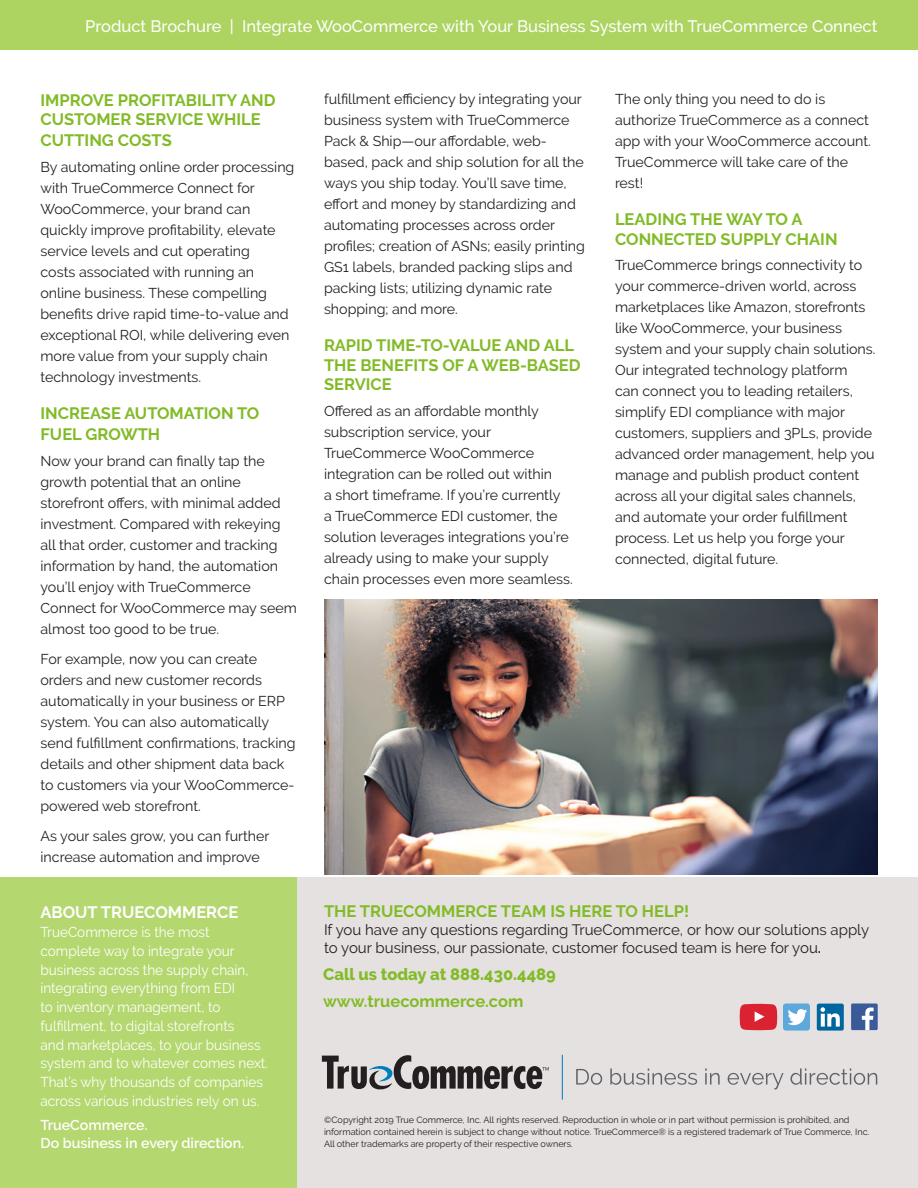
<style>
.page{position:relative;width:918px;height:1188px;background:#fff}
.page>*{position:absolute;margin:0;border:0;box-sizing:border-box;transform-origin:0 0}
.t1{font:700 16.5px/19.5px "Raleway";color:#82bb27}
.t2{font:500 16.5px "Raleway";color:#fff}
.t3{font:800 16.5px "Raleway";color:#82bb27}
.t4{font:700 16.5px "Raleway";color:#fff}
.t5{font:15px/18px "Raleway";color:#231f20}
.Body{font:14.25px/21px "Raleway";color:#231f20}
.t6{font:14.25px/18.8px "Raleway";color:#fff;scale:.95 1}
.t7{font:600 14.25px/18px "Raleway";color:#fff}
.t8{font:9px/12px "Raleway";color:#231f20}
.s1{font-weight:600}
</style>
<div class="page">
<div style="left:297px;top:878px;width:621px;height:310px;background:#e5e1e1"></div>
<div style="left:0;top:878px;width:297px;height:310px;background:#b4d76f"></div>
<div style="left:0;top:0;width:918px;height:50px;background:#add461"></div>
<svg style="left:740px;top:1004px;width:37px;height:26px"></svg>
<div style="left:817px;top:1004px;width:27px;height:27px;background:#0066a0;border-radius:2px"></div>
<svg style="left:820px;top:1007px;width:20px;height:20px"></svg>
<div style="left:851px;top:1004px;width:27px;height:26px;background:#3b5a9a"></div>
<svg style="left:862px;top:1008px;width:12px;height:22px"></svg>
<svg style="left:783px;top:1004px;width:27px;height:27px"></svg>
<img style="left:324px;top:600px;width:554px;height:274px">
<svg style="left:322px;top:1055px;width:227px;height:35px"></svg>
<svg style="left:576px;top:1069px;width:26px;height:16px"></svg>
<svg style="left:610px;top:1068px;width:87px;height:17px"></svg>
<svg style="left:705px;top:1068px;width:15px;height:17px"></svg>
<svg style="left:728px;top:1073px;width:56px;height:16px"></svg>
<svg style="left:790px;top:1068px;width:87px;height:17px"></svg>
<hr style="left:562px;top:1055px;width:1px;height:45px;background:#007dbb">
<p class="t2" style="left:85px;top:16px;width:794px">Product Brochure | Integrate WooCommerce with Your Business System with TrueCommerce Connect</p>
<h1 class="t1" style="left:40px;top:90px;width:237px">IMPROVE PROFITABILITY AND<br>CUSTOMER SERVICE WHILE</h1>
<h1 class="t1" style="left:40px;top:131px;width:133px">CUTTING COSTS</h1>
<p class="Body" style="left:40px;top:156px;width:255px">By automating online order processing with TrueCommerce Connect for WooCommerce, your brand can quickly improve profitability, elevate service levels and cut operating<br>costs associated with running an online business. These compelling benefits drive rapid time-to-value and exceptional ROI, while delivering even more value from your supply chain technology investments.</p>
<h1 class="t1" style="left:40px;top:403px;width:220px;line-height:21px">INCREASE AUTOMATION TO<br>FUEL GROWTH</h1>
<p class="Body" style="left:40px;top:450px;width:258px">Now your brand can finally tap the growth potential that an online storefront offers, with minimal added investment. Compared with rekeying all that order, customer and tracking information by hand, the automation you’ll enjoy with TrueCommerce Connect for WooCommerce may seem almost too good to be true.</p>
<p class="Body" style="left:40px;top:648px;width:257px">For example, now you can create orders and new customer records automatically in your business or ERP system. You can also automatically send fulfillment confirmations, tracking details and other shipment data back to customers via your WooCommerce&shy;powered web storefront.</p>
<p class="Body" style="left:40px;top:825px;width:231px">As your sales grow, you can further increase automation and improve</p>
<p class="t4" style="left:40px;top:903px;width:199px">ABOUT TRUECOMMERCE</p>
<p class="t6" style="left:40px;top:923px;width:241px">TrueCommerce is the most complete way to integrate your business across the supply chain, integrating everything from EDI<br>to inventory management, to fulfillment, to digital storefronts<br>and marketplaces, to your business system and to whatever comes next.<br>That’s why thousands of companies across various industries rely on us.</p>
<p class="t7" style="left:40px;top:1116px;width:205px">TrueCommerce.<br>Do business in every direction.</p>
<p class="Body" style="left:324px;top:88px;width:263px">fulfillment efficiency by integrating your business system with TrueCommerce Pack &amp; Ship—our affordable, web&shy;based, pack and ship solution for all the ways you ship today. You’ll save time, effort and money by standardizing and automating processes across order profiles; creation of ASNs; easily printing GS1 labels, branded packing slips and packing lists; utilizing dynamic rate shopping; and more.</p>
<h1 class="t1" style="left:324px;top:336px;width:258px">RAPID TIME-TO-VALUE AND ALL<br>THE BENEFITS OF A WEB-BASED<br>SERVICE</h1>
<p class="Body" style="left:324px;top:400px;width:250px">Offered as an affordable monthly subscription service, your TrueCommerce WooCommerce integration can be rolled out within<br>a short timeframe. If you’re currently<br>a TrueCommerce EDI customer, the solution leverages integrations you’re already using to make your supply chain processes even more seamless.</p>
<p class="Body" style="left:615px;top:88px;width:257px">The only thing you need to do is authorize TrueCommerce as a connect app with your WooCommerce account.<br>TrueCommerce will take care of the rest!</p>
<h1 class="t1" style="left:615px;top:210px;width:224px">LEADING THE WAY TO A<br>CONNECTED SUPPLY CHAIN</h1>
<p class="Body" style="left:615px;top:255px;width:262px">TrueCommerce brings connectivity to your commerce-driven world, across marketplaces like Amazon, storefronts like WooCommerce, your business system and your supply chain solutions.<br>Our integrated technology platform<br>can connect you to leading retailers, simplify EDI compliance with major customers, suppliers and 3PLs, provide advanced order management, help you manage and publish product content across all your digital sales channels, and automate your order fulfillment process. Let us help you forge your connected, digital future.</p>
<p class="t1" style="left:324px;top:902px;width:367px">THE TRUECOMMERCE TEAM IS HERE TO HELP!</p>
<p class="t5" style="left:324px;top:921px;width:547px">If you have any questions regarding TrueCommerce, or how our solutions apply to your business, our passionate, customer focused team is here for you<span class="s1">.</span></p>
<p class="t3" style="left:323px;top:965px;width:234px">Call us today at 888.430.4489</p>
<p class="t1" style="left:323px;top:992px;width:202px">www.truecommerce.com</p>
<p class="t8" style="left:324px;top:1114px;width:547px">©Copyright 2019 True Commerce, Inc. All rights reserved. Reproduction in whole or in part without permission is prohibited, and information contained herein is subject to change without notice. TrueCommerce® is a registered trademark of True Commerce, Inc.<br>All other trademarks are property of their respective owners.</p>
</div>
